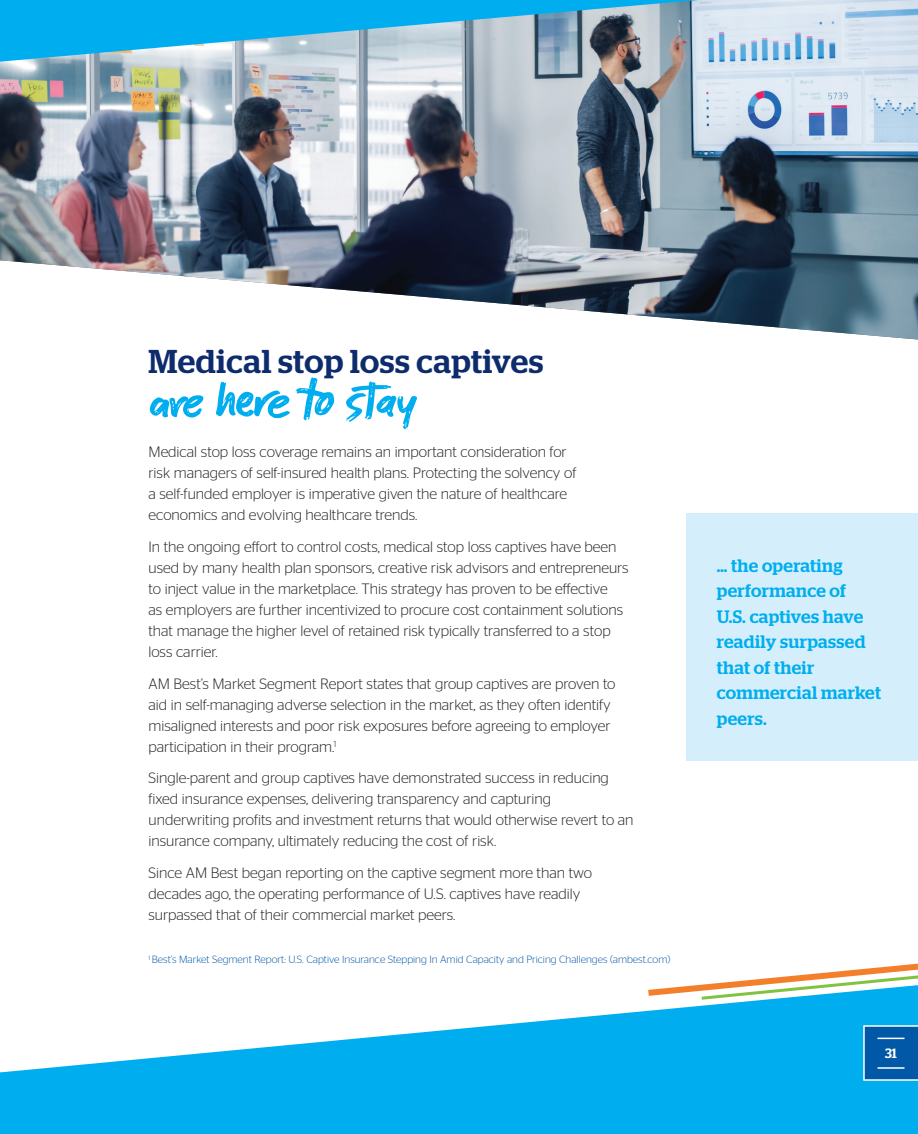
<style>
.page{position:relative;width:918px;height:1134px;background:#fff}
.page>*{position:absolute;margin:0;border:0;box-sizing:border-box;transform-origin:0 0}
.t1{font:54px "Markerfield";color:#00aeef}
.t2{font:500 33px "Stag";letter-spacing:.01em;color:#0d2b6d}
.t3{font:500 18px/25.5px "Stag";letter-spacing:.02em;color:#00aeef}
.t4{font:300 15px/21px "Stag Sans";color:#231f20}
.t5{font:500 13.5px "Stag";color:#fff}
.t6{font:300 10.5px "Stag Sans";color:#0158a6}
</style>
<div class="page">
<img style="left:0;top:0;width:918px;height:340px">
<svg style="left:0;top:0;width:698px;height:62px;background:#56b2d8"></svg>
<div style="left:687px;top:514px;width:231px;height:247px;background:#d4effb"></div>
<svg style="left:1px;top:1001px;width:917px;height:133px;fill:#00aeef"></svg>
<hr style="left:0;top:1072px;width:1px;height:62px;background:#00aeef">
<svg style="left:863px;top:1025px;width:55px;height:56px;background:#1868af"></svg>
<hr style="left:878px;top:1067px;width:26px;height:2px;background:#fff">
<svg style="left:648px;top:963px;width:270px;height:38px"></svg>
<h2 class="t2" style="left:148px;top:342px;width:397px">Medical stop loss captives</h2>
<h1 class="t1" style="left:148px;top:368px;width:267px">are here to stay</h1>
<p class="t4" style="left:148px;top:441px;width:429px">Medical stop loss coverage remains an important consideration for risk managers of self-insured health plans. Protecting the solvency of a self-funded employer is imperative given the nature of healthcare economics and evolving healthcare trends.</p>
<p class="t4" style="left:148px;top:536px;width:482px">In the ongoing effort to control costs, medical stop loss captives have been used by many health plan sponsors, creative risk advisors and entrepreneurs to inject value in the marketplace. This strategy has proven to be effective<br>as employers are further incentivized to procure cost containment solutions that manage the higher level of retained risk typically transferred to a stop loss carrier.</p>
<p class="t4" style="left:148px;top:673px;width:469px">AM Best’s Market Segment Report states that group captives are proven to aid in self-managing adverse selection in the market, as they often identify misaligned interests and poor risk exposures before agreeing to employer participation in their program.<sup>1</sup></p>
<p class="t4" style="left:148px;top:767px;width:487px">Single-parent and group captives have demonstrated success in reducing fixed insurance expenses, delivering transparency and capturing underwriting profits and investment returns that would otherwise revert to an insurance company, ultimately reducing the cost of risk.</p>
<p class="t4" style="left:148px;top:862px;width:445px">Since AM Best began reporting on the captive segment more than two decades ago, the operating performance of U.S. captives have readily surpassed that of their commercial market peers.</p>
<p class="t6" style="left:148px;top:954px;width:523px"><sup>1</sup> Best’s Market Segment Report: U.S. Captive Insurance Stepping In Amid Capacity and Pricing Challenges (ambest.com)</p>
<p class="t3" style="left:717px;top:552px;width:166px">… the operating performance of<br>U.S. captives have readily surpassed that of their commercial market peers.</p>
<p class="t5" style="left:885px;top:1046px;width:13px">31</p>
</div>
